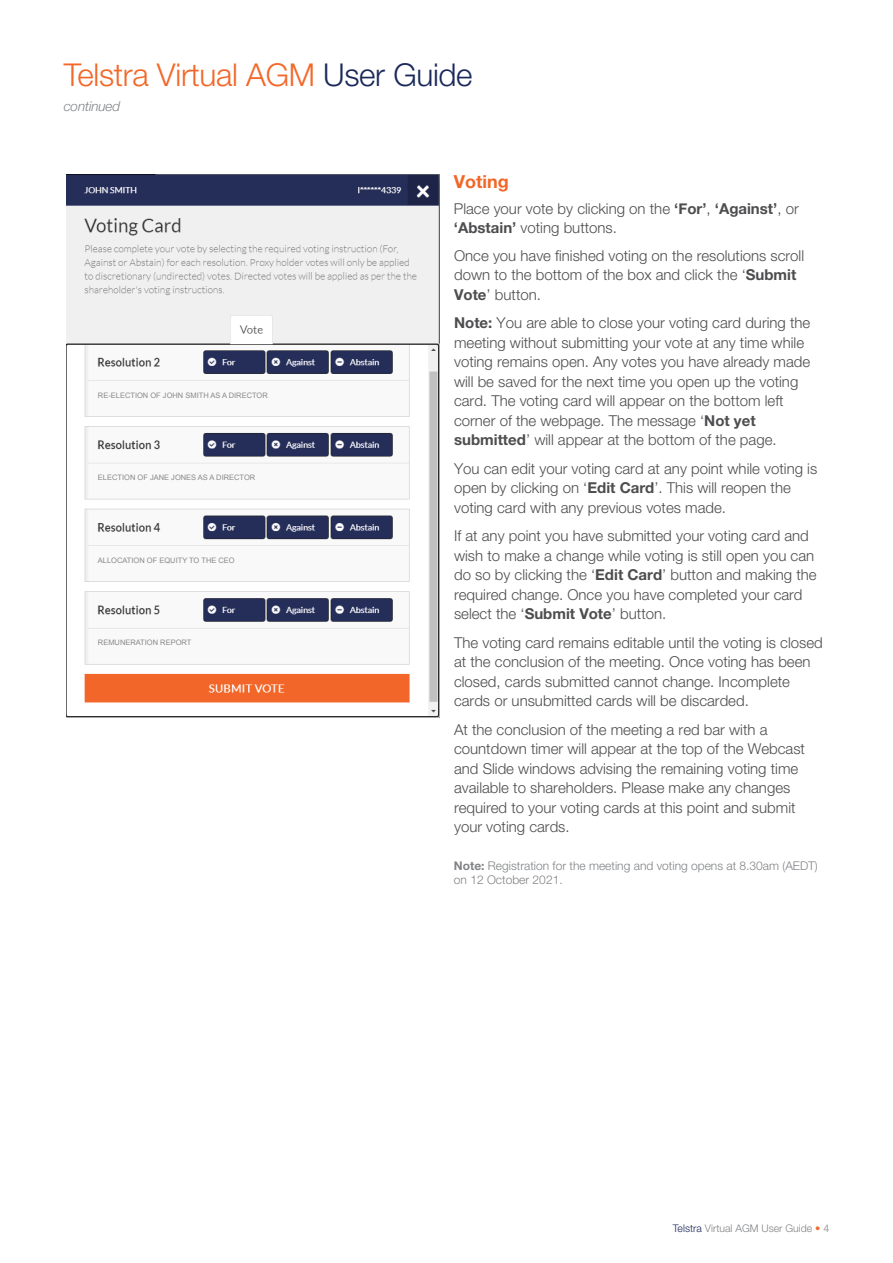
<style>
.page{position:relative;width:893px;height:1263px;background:#fff}
.page>*{position:absolute;margin:0;border:0;box-sizing:border-box;transform-origin:0 0}
.t1{font:300 31.5px "Helvetica Neue LT Std";letter-spacing:-.01em;color:#f26829}
.t2{font:700 18px "Helvetica Neue LT Std";color:#f26729}
.t3{font:300 15px/19.5px "Helvetica Neue LT Std";color:#4d4d4f}
.t4{font:300 15px/19.5px "Helvetica Neue LT Std";color:#4b4c4c}
.t5{font:italic 300 13.5px "Helvetica Neue";letter-spacing:-.01em;color:#808285}
.t6{font:300 12px/14.4px "Helvetica Neue LT Std";color:#808285}
.t7{font:300 10.5px "Helvetica Neue LT Std";color:#808285}
.t8{font:7.5px "Arial";color:#888}
.s1{color:#1b295a}
.s2{font-family:"Helvetica Neue";font-weight:700}
.s3{font-weight:700}
.s4{color:#4d4d4f}
.s5{color:#f26829}
</style>
<div class="page">
<img style="left:66px;top:174px;width:373px;height:543px">
<div style="left:96px;top:554px;width:177px;height:14px;background:#f9f9f9"></div>
<div style="left:96px;top:471px;width:177px;height:14px;background:#f9f9f9"></div>
<div style="left:96px;top:389px;width:177px;height:14px;background:#f9f9f9"></div>
<div style="left:96px;top:636px;width:177px;height:14px;background:#f9f9f9"></div>
<h1 class="t1" style="left:64px;top:56px;width:410px">Telstra Virtual AGM <span class="s1">User Guide</span></h1>
<p class="t5" style="left:64px;top:95px;width:58px">continued</p>
<p class="t8" style="left:98px;top:390px;width:171px">RE-ELECTION OF JOHN SMITH AS A DIRECTOR</p>
<p class="t8" style="left:98px;top:472px;width:159px">ELECTION OF JANE JONES AS A DIRECTOR</p>
<p class="t8" style="left:98px;top:555px;width:138px">ALLOCATION OF EQUITY TO THE CEO</p>
<p class="t8" style="left:98px;top:637px;width:95px">REMUNERATION REPORT</p>
<p class="t2" style="left:454px;top:170px;width:56px">Voting</p>
<p class="t3" style="left:454px;top:199px;width:346px;line-height:18.5px">Place your vote by clicking on the <span class="s2">‘For’</span>, <span class="s2">‘Against’</span>, or <span class="s2">‘Abstain’</span> voting buttons.</p>
<p class="t3" style="left:454px;top:245px;width:352px">Once you have finished voting on the resolutions scroll down to the bottom of the box and click the ‘<span class="s3">Submit<br>Vote</span>’ button.</p>
<p class="t3" style="left:454px;top:313px;width:358px"><span class="s3">Note:</span> You are able to close your voting card during the meeting without submitting your vote at any time while voting remains open. Any votes you have already made will be saved for the next time you open up the voting card. The voting card will appear on the bottom left corner of the webpage. The message ‘<span class="s3">Not yet submitted</span>’ will appear at the bottom of the page.</p>
<p class="t3" style="left:454px;top:458px;width:365px">You can edit your voting card at any point while voting is open by clicking on ‘<span class="s3">Edit Card</span>’. This will reopen the voting card with any previous votes made.</p>
<p class="t3" style="left:454px;top:526px;width:364px">If at any point you have submitted your voting card and wish to make a change while voting is still open you can do so by clicking the ‘<span class="s3">Edit Card</span>’ button and making the required change. Once you have completed your card select the ‘<span class="s3">Submit Vote</span>’ button.</p>
<p class="t4" style="left:454px;top:632px;width:370px"><span class="s4">The voting card remains editable until the voting is closed at the conclusion of the meeting.</span> Once voting has been closed, cards submitted cannot change. Incomplete cards or unsubmitted cards will be discarded.</p>
<p class="t3" style="left:454px;top:719px;width:352px">At the conclusion of the meeting a red bar with a countdown timer will appear at the top of the Webcast and Slide windows advising the remaining voting time available to shareholders. Please make any changes required to your voting cards at this point and submit your voting cards.</p>
<p class="t6" style="left:454px;top:858px;width:365px"><span class="s3">Note:</span> Registration for the meeting and voting opens at 8.30am (AEDT) on 12 October 2021.</p>
<p class="t7" style="left:673px;top:1222px;width:158px"><span class="s1">Telstra</span> Virtual AGM User Guide <span class="s5">•</span> 4</p>
</div>
